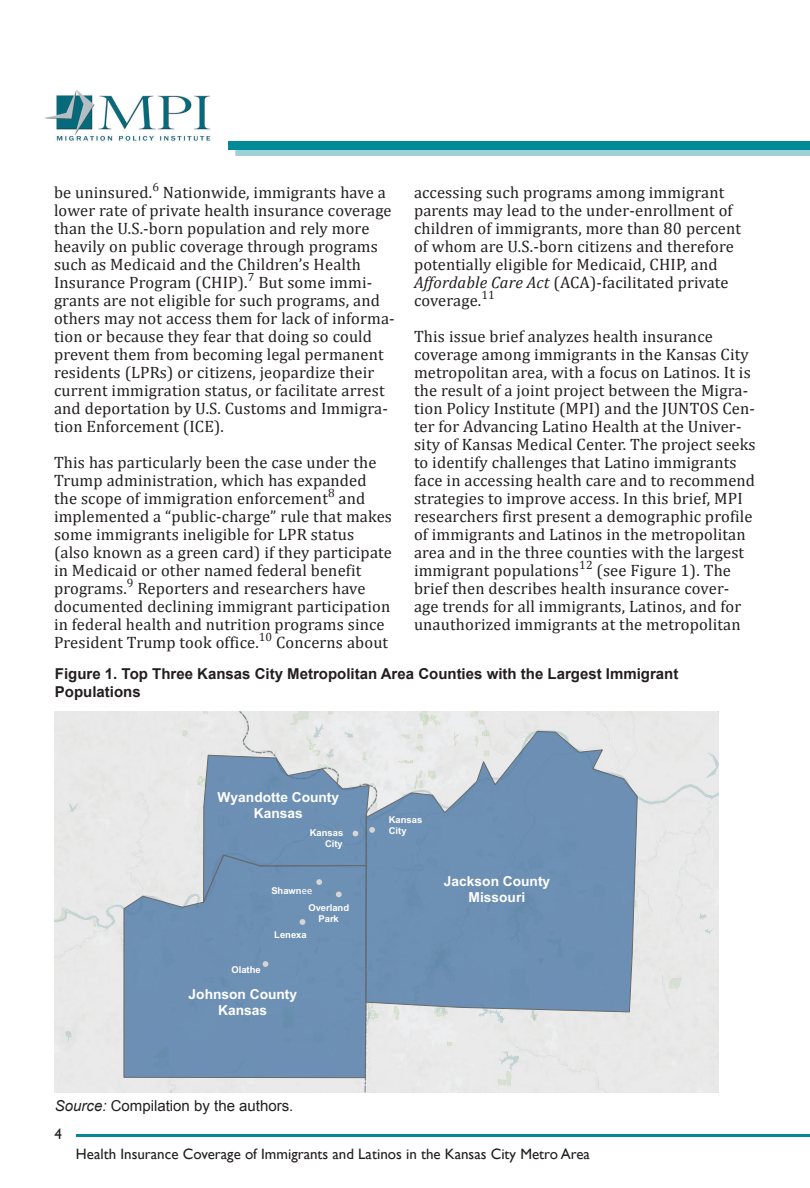
<style>
.page{position:relative;width:810px;height:1188px;background:#fff}
.page>*{position:absolute;margin:0;border:0;box-sizing:border-box;transform-origin:0 0}
.t1{font:16.5px/18px "Cambria";letter-spacing:.01em;color:#231f20}
.t2{font:700 15px/18px "Arial";color:#231f20}
.t3{font:15px "Gill Sans";color:#231f20}
.t4{font:15px "Arial";color:#231f20}
.t5{font:700 13.8px/15.9px "Arial";color:#fff;text-align:center}
.t6{font:700 9.45px/10.9px "Arial";color:#fff;text-align:center}
.s1{font-style:italic}
.s2{font-family:"Tableau"}
</style>
<div class="page">
<div style="left:228px;top:148px;width:582px;height:8px;background:#9cd1d7"></div>
<div style="left:228px;top:142px;width:582px;height:8px;background:#008a98"></div>
<img style="left:44px;top:90px;width:167px;height:51px">
<hr style="left:76px;top:1134px;width:734px;height:3px;background:#008a98">
<div style="left:226px;top:150px;width:9px;height:8px;background:#fff"></div>
<div style="left:55px;top:712px;width:663px;height:381px;background:#e9e9ea"></div>
<svg style="left:365px;top:731px;width:273px;height:282px;background:#829ebc"></svg>
<svg style="left:123px;top:854px;width:244px;height:224px;background:#7796b7"></svg>
<svg style="left:263px;top:961px;width:5px;height:6px"></svg>
<svg style="left:203px;top:754px;width:172px;height:149px;background:#7997b7"></svg>
<svg style="left:300px;top:919px;width:5px;height:6px"></svg>
<p class="t1" style="left:54px;top:183px;width:342px">be uninsured.<sup>6</sup> Nationwide, immigrants have a lower rate of private health insurance coverage than the U.S.-born population and rely more heavily on public coverage through programs such as Medicaid and the Children’s Health Insurance Program (CHIP).<sup>7</sup> But some immi&shy;grants are not eligible for such programs, and others may not access them for lack of informa&shy;tion or because they fear that doing so could prevent them from becoming legal permanent residents (LPRs) or citizens, jeopardize their current immigration status, or facilitate arrest and deportation by U.S. Customs and Immigra&shy;tion Enforcement (ICE).</p>
<p class="t1" style="left:54px;top:453px;width:340px">This has particularly been the case under the Trump administration, which has expanded the scope of immigration enforcement<sup>8</sup> and implemented a “public-charge” rule that makes some immigrants ineligible for LPR status (also known as a green card) if they participate in Medicaid or other named federal benefit programs.<sup>9</sup> Reporters and researchers have documented declining immigrant participation in federal health and nutrition programs since President Trump took office.<sup>10</sup> Concerns about</p>
<p class="t1" style="left:414px;top:183px;width:328px">accessing such programs among immigrant parents may lead to the under-enrollment of children of immigrants, more than 80 percent of whom are U.S.-born citizens and therefore potentially eligible for Medicaid, CHIP, and <span class="s1">Affordable Care Act</span> (ACA)-facilitated private coverage.<sup>11</sup></p>
<p class="t1" style="left:414px;top:327px;width:343px">This issue brief analyzes health insurance coverage among immigrants in the Kansas City metropolitan area, with a focus on Latinos. It is the result of a joint project between the Migra&shy;tion Policy Institute (MPI) and the JUNTOS Cen&shy;ter for Advancing Latino Health at the Univer&shy;sity of Kansas Medical Center. The project seeks to identify challenges that Latino immigrants face in accessing health care and to recommend strategies to improve access. In this brief, MPI researchers first present a demographic profile of immigrants and Latinos in the metropolitan area and in the three counties with the largest immigrant populations<sup>12</sup> (see Figure 1). The brief then describes health insurance cover&shy;age trends for all immigrants, Latinos, and for unauthorized immigrants at the metropolitan</p>
<p class="t2" style="left:55px;top:665px;width:625px">Figure 1. Top Three Kansas City Metropolitan Area Counties with the Largest Immigrant<br>Populations</p>
<p class="t5" style="left:218px;top:790px;width:123px">Wyandotte County<br>Kansas</p>
<p class="t6" style="left:310px;top:828px;width:35px;text-align:right">Kansas<br>City</p>
<p class="t6" style="left:271px;top:886px;width:42px">Shawn<span class="s2">ee</span></p>
<p class="t6" style="left:274px;top:930px;width:34px">Lenexa</p>
<p class="t6" style="left:308px;top:903px;width:42px">Overland<br>Park</p>
<p class="t6" style="left:231px;top:966px;width:31px">Olathe</p>
<p class="t5" style="left:189px;top:987px;width:110px">Johnson County<br>Kansas</p>
<p class="t4" style="left:55px;top:1096px;width:240px"><span class="s1">Source:</span> Compilation by the authors.</p>
<p class="t3" style="left:55px;top:1126px;width:9px">4</p>
<p class="t6" style="left:389px;top:815px;width:35px;text-align:left">Kansas<br>City</p>
<p class="t5" style="left:444px;top:875px;width:108px">Jackson County<br>Missouri</p>
<p class="t3" style="left:76px;top:1145px;width:515px">Health Insurance Coverage of Immigrants and Latinos in the Kansas City Metro Area</p>
</div>
